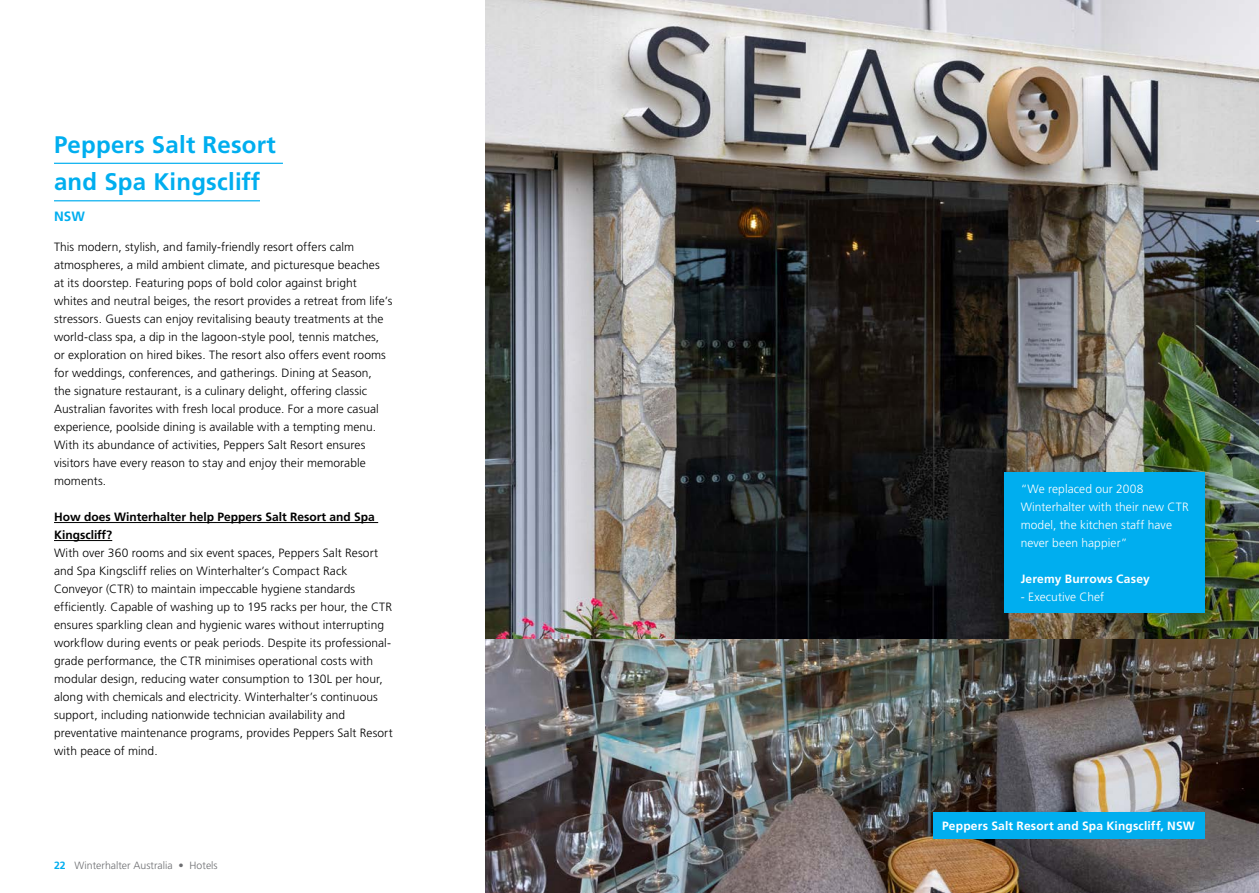
<style>
.page{position:relative;width:1259px;height:893px;background:#fff}
.page>*{position:absolute;margin:0;border:0;box-sizing:border-box;transform-origin:0 0}
.t1{font:700 24px/37.5px "Frutiger LT Pro";letter-spacing:.01em;color:#00aeef}
.t2{font:700 13.5px "Frutiger LT Pro";color:#00aeef}
.t3{font:300 12px/18px "Frutiger LT Pro";letter-spacing:.005em;color:#000}
.t4{font:300 12px/18px "Frutiger LT Pro";letter-spacing:.005em;color:#fff}
.t5{font:700 12px/18px "Frutiger LT Pro";color:#000}
.t6{font:700 12px "Frutiger LT Pro";letter-spacing:.015em;color:#fff}
.t7{font:300 10.5px "Frutiger LT Pro";color:#6d6e71}
.s1{font-weight:700;color:#00aeef}
</style>
<div class="page">
<img style="left:485px;top:0;width:774px;height:640px">
<hr style="left:54px;top:163px;width:229px;height:1px;background:#00aeef">
<hr style="left:54px;top:200px;width:206px;height:1px;background:#00aeef">
<hr style="left:54px;top:522px;width:324px;height:1px;background:#000">
<hr style="left:54px;top:540px;width:58px;height:1px;background:#000">
<img style="left:485px;top:640px;width:774px;height:253px">
<div style="left:933px;top:813px;width:272px;height:26px;background:#00aeef"></div>
<div style="left:1005px;top:473px;width:200px;height:140px;background:#00aeef"></div>
<h1 class="t1" style="left:54px;top:126px;width:223px">Peppers Salt Resort and Spa Kingscliff</h1>
<p class="t2" style="left:54px;top:208px;width:33px">NSW</p>
<p class="t3" style="left:54px;top:238px;width:340px">This modern, stylish, and family-friendly resort offers calm atmospheres, a mild ambient climate, and picturesque beaches at its doorstep. Featuring pops of bold color against bright whites and neutral beiges, the resort provides a retreat from life’s stressors. Guests can enjoy revitalising beauty treatments at the world-class spa, a dip in the lagoon-style pool, tennis matches, or exploration on hired bikes. The resort also offers event rooms for weddings, conferences, and gatherings. Dining at Season,<br>the signature restaurant, is a culinary delight, offering classic Australian favorites with fresh local produce. For a more casual experience, poolside dining is available with a tempting menu.<br>With its abundance of activities, Peppers Salt Resort ensures visitors have every reason to stay and enjoy their memorable moments.</p>
<p class="t5" style="left:54px;top:508px;width:322px">How does Winterhalter help Peppers Salt Resort and Spa<br>Kingscliff?</p>
<p class="t3" style="left:54px;top:544px;width:340px">With over 360 rooms and six event spaces, Peppers Salt Resort and Spa Kingscliff relies on Winterhalter’s Compact Rack Conveyor (CTR) to maintain impeccable hygiene standards efficiently. Capable of washing up to 195 racks per hour, the CTR ensures sparkling clean and hygienic wares without interrupting workflow during events or peak periods. Despite its professional&shy;grade performance, the CTR minimises operational costs with modular design, reducing water consumption to 130L per hour, along with chemicals and electricity. Winterhalter’s continuous support, including nationwide technician availability and preventative maintenance programs, provides Peppers Salt Resort with peace of mind.</p>
<p class="t7" style="left:54px;top:859px;width:165px"><span class="s1">22</span> Winterhalter Australia • Hotels</p>
<p class="t4" style="left:1020px;top:480px;width:170px">“We replaced our 2008<br>Winterhalter with their new CTR model, the kitchen staff have never been happier”</p>
<p class="t6" style="left:1020px;top:572px;width:131px">Jeremy Burrows Casey</p>
<p class="t4" style="left:1020px;top:588px;width:85px">- Executive Chef</p>
<p class="t6" style="left:942px;top:819px;width:254px">Peppers Salt Resort and Spa Kingscliff, NSW</p>
</div>
